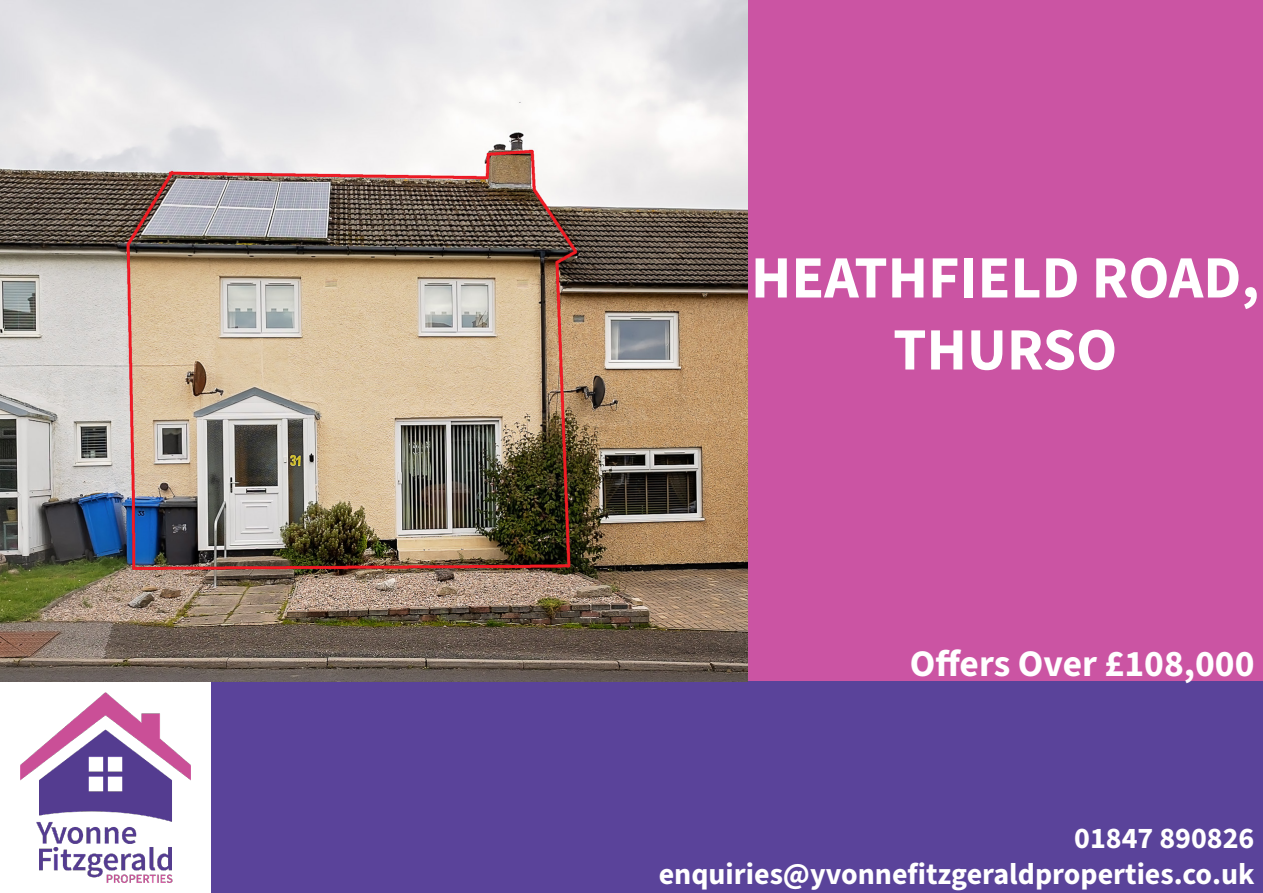
<style>
.page{position:relative;width:1263px;height:893px;background:#cb54a3}
.page>*{position:absolute;margin:0;border:0;box-sizing:border-box;transform-origin:0 0}
.t1{font:700 60px "Source Sans 3";color:#fff}
.t2{font:700 37.5px "Source Sans 3";color:#fff}
.t3{font:700 30px "Source Sans 3";color:#fff}
</style>
<div class="page">
<div style="left:0;top:681px;width:212px;height:212px;background:#fff"></div>
<img style="left:21px;top:692px;width:170px;height:190px">
<div style="left:212px;top:681px;width:1051px;height:212px;background:#5a439a"></div>
<img style="left:0;top:0;width:747px;height:681px">
<p class="t1" style="left:751px;top:238px;width:510px">HEATHFIELD ROAD,</p>
<p class="t1" style="left:893px;top:310px;width:226px">THURSO</p>
<p class="t2" style="left:910px;top:639px;width:346px">Offers Over £108,000</p>
<p class="t3" style="left:1074px;top:819px;width:182px">01847 890826</p>
<p class="t3" style="left:659px;top:855px;width:597px">enquiries@yvonnefitzgeraldproperties.co.uk</p>
</div>
